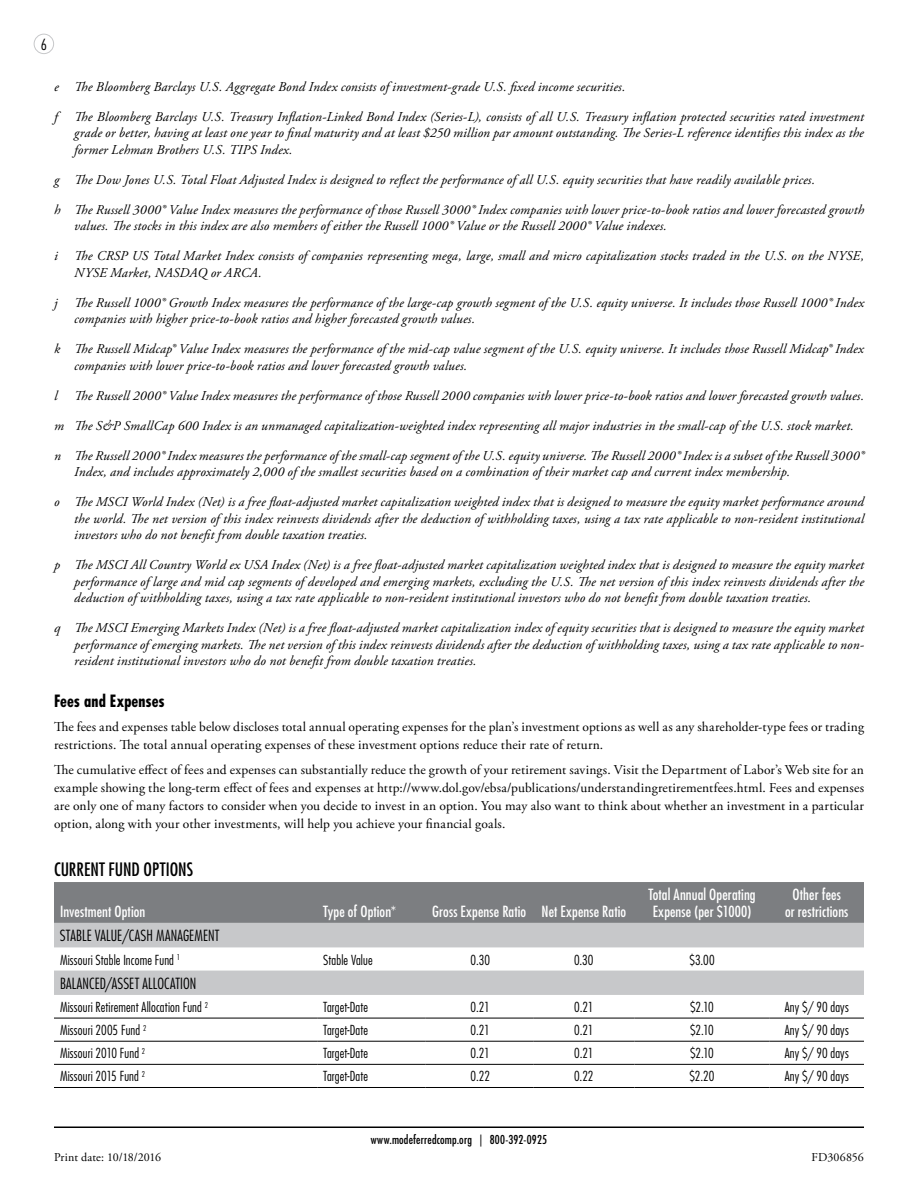
<style>
.page{position:relative;width:918px;height:1188px;background:#fff}
.page>*{position:absolute;margin:0;border:0;box-sizing:border-box;transform-origin:0 0}
.t1{font:condensed 18px "Futura Std";color:#000}
.t2{font:700 condensed 16.5px "Futura Std";color:#000}
.t3{font:condensed 15px/16.5px "Futura Std";letter-spacing:.005em;color:#fff}
.t4{font:300 condensed 15px "Futura Std";letter-spacing:.01em;color:#000}
.t5{font:italic 13.5px/16.5px "Adobe Garamond Pro";letter-spacing:.01em;color:#000}
.t6{font:13.5px/18px "Adobe Garamond Pro";letter-spacing:.01em;color:#000}
.t7{font:300 condensed 13.5px "Futura Std";letter-spacing:.01em;color:#000}
.t8{font:condensed 12px "Futura Std";letter-spacing:.015em;color:#000}
.t9{font:12px "Adobe Garamond Pro";letter-spacing:.01em;color:#000}
</style>
<div class="page">
<div style="left:34px;top:34px;width:20px;height:20px;border:1px solid #c7c8ca;border-radius:50%"></div>
<hr style="left:54px;top:1127px;width:810px;height:1px;background:#000">
<div style="left:54px;top:882px;width:810px;height:41px;background:#7c7e81"></div>
<svg style="left:54px;top:923px;width:810px;height:72px;fill:#c7c8ca"></svg>
<hr style="left:54px;top:1018px;width:263px;height:1px;background:#000">
<hr style="left:317px;top:1018px;width:108px;height:1px;background:#000">
<hr style="left:425px;top:1018px;width:108px;height:1px;background:#000">
<hr style="left:533px;top:1018px;width:101px;height:1px;background:#000">
<hr style="left:634px;top:1018px;width:136px;height:1px;background:#000">
<hr style="left:770px;top:1018px;width:94px;height:1px;background:#000">
<hr style="left:54px;top:1041px;width:263px;height:1px;background:#000">
<hr style="left:317px;top:1041px;width:108px;height:1px;background:#000">
<hr style="left:425px;top:1041px;width:108px;height:1px;background:#000">
<hr style="left:533px;top:1041px;width:101px;height:1px;background:#000">
<hr style="left:634px;top:1041px;width:136px;height:1px;background:#000">
<hr style="left:770px;top:1041px;width:94px;height:1px;background:#000">
<hr style="left:54px;top:1064px;width:263px;height:1px;background:#000">
<hr style="left:317px;top:1064px;width:108px;height:1px;background:#000">
<hr style="left:425px;top:1064px;width:108px;height:1px;background:#000">
<hr style="left:533px;top:1064px;width:101px;height:1px;background:#000">
<hr style="left:634px;top:1064px;width:136px;height:1px;background:#000">
<hr style="left:770px;top:1064px;width:94px;height:1px;background:#000">
<hr style="left:54px;top:1087px;width:263px;height:1px;background:#000">
<hr style="left:317px;top:1087px;width:108px;height:1px;background:#000">
<hr style="left:425px;top:1087px;width:108px;height:1px;background:#000">
<hr style="left:533px;top:1087px;width:101px;height:1px;background:#000">
<hr style="left:634px;top:1087px;width:136px;height:1px;background:#000">
<hr style="left:770px;top:1087px;width:94px;height:1px;background:#000">
<p class="t4" style="left:41px;top:36px;width:8px">6</p>
<p class="t5" style="left:54px;top:79px;width:573px">e The Bloomberg Barclays U.S. Aggregate Bond Index consists of investment-grade U.S. fixed income securities.</p>
<p class="t5" style="left:74px;top:109px;width:791px;text-align:justify;text-indent:-20px">f The Bloomberg Barclays U.S. Treasury Inflation-Linked Bond Index (Series-L), consists of all U.S. Treasury inflation protected securities rated investment grade or better, having at least one year to final maturity and at least $250 million par amount outstanding. The Series-L reference identifies this index as the former Lehman Brothers U.S. TIPS Index.</p>
<p class="t5" style="left:54px;top:172px;width:763px">g The Dow Jones U.S. Total Float Adjusted Index is designed to reflect the performance of all U.S. equity securities that have readily available prices.</p>
<p class="t5" style="left:74px;top:202px;width:791px;text-indent:-20px">h The Russell 3000® Value Index measures the performance of those Russell 3000® Index companies with lower price-to-book ratios and lower forecasted growth values. The stocks in this index are also members of either the Russell 1000® Value or the Russell 2000® Value indexes.</p>
<p class="t5" style="left:74px;top:248px;width:791px;text-indent:-20px">i The CRSP US Total Market Index consists of companies representing mega, large, small and micro capitalization stocks traded in the U.S. on the NYSE,<br>NYSE Market, NASDAQ or ARCA.</p>
<p class="t5" style="left:74px;top:295px;width:791px;text-indent:-20px">j The Russell 1000® Growth Index measures the performance of the large-cap growth segment of the U.S. equity universe. It includes those Russell 1000® Index companies with higher price-to-book ratios and higher forecasted growth values.</p>
<p class="t5" style="left:74px;top:341px;width:791px;text-indent:-20px">k The Russell Midcap® Value Index measures the performance of the mid-cap value segment of the U.S. equity universe. It includes those Russell Midcap® Index companies with lower price-to-book ratios and lower forecasted growth values.</p>
<p class="t5" style="left:54px;top:388px;width:5px">l</p>
<p class="t5" style="left:74px;top:388px;width:791px">The Russell 2000® Value Index measures the performance of those Russell 2000 companies with lower price-to-book ratios and lower forecasted growth values.</p>
<p class="t5" style="left:54px;top:418px;width:802px">m The S&amp;P SmallCap 600 Index is an unmanaged capitalization-weighted index representing all major industries in the small-cap of the U.S. stock market.</p>
<p class="t5" style="left:74px;top:448px;width:791px;text-indent:-20px">n The Russell 2000® Index measures the performance of the small-cap segment of the U.S. equity universe. The Russell 2000® Index is a subset of the Russell 3000®<br>Index, and includes approximately 2,000 of the smallest securities based on a combination of their market cap and current index membership.</p>
<p class="t5" style="left:74px;top:494px;width:791px;text-align:justify;text-indent:-20px">o The MSCI World Index (Net) is a free float-adjusted market capitalization weighted index that is designed to measure the equity market performance around the world. The net version of this index reinvests dividends after the deduction of withholding taxes, using a tax rate applicable to non-resident institutional investors who do not benefit from double taxation treaties.</p>
<p class="t5" style="left:74px;top:557px;width:791px;text-align:justify;text-indent:-20px">p The MSCI All Country World ex USA Index (Net) is a free float-adjusted market capitalization weighted index that is designed to measure the equity market performance of large and mid cap segments of developed and emerging markets, excluding the U.S. The net version of this index reinvests dividends after the deduction of withholding taxes, using a tax rate applicable to non-resident institutional investors who do not benefit from double taxation treaties.</p>
<p class="t5" style="left:74px;top:620px;width:791px;text-align:justify;text-indent:-20px">q The MSCI Emerging Markets Index (Net) is a free float-adjusted market capitalization index of equity securities that is designed to measure the equity market performance of emerging markets. The net version of this index reinvests dividends after the deduction of withholding taxes, using a tax rate applicable to non&shy;resident institutional investors who do not benefit from double taxation treaties.</p>
<p class="t2" style="left:54px;top:690px;width:112px">Fees and Expenses</p>
<p class="t6" style="left:54px;top:718px;width:812px">The fees and expenses table below discloses total annual operating expenses for the plan’s investment options as well as any shareholder-type fees or trading restrictions. The total annual operating expenses of these investment options reduce their rate of return.</p>
<p class="t6" style="left:54px;top:761px;width:812px;text-align:justify">The cumulative effect of fees and expenses can substantially reduce the growth of your retirement savings. Visit the Department of Labor’s Web site for an example showing the long-term effect of fees and expenses at http://www.dol.gov/ebsa/publications/understandingretirementfees.html. Fees and expenses are only one of many factors to consider when you decide to invest in an option. You may also want to think about whether an investment in a particular option, along with your other investments, will help you achieve your financial goals.</p>
<h1 class="t1" style="left:54px;top:859px;width:141px">CURRENT FUND OPTIONS</h1>
<p class="t3" style="left:60px;top:903px;width:87px">Investment Option</p>
<p class="t3" style="left:323px;top:903px;width:75px">Type of Option*</p>
<p class="t3" style="left:432px;top:903px;width:195px">Gross Expense Ratio Net Expense Ratio</p>
<p class="t3" style="left:648px;top:887px;width:109px">Total Annual Operating<br>Expense (per $1000)</p>
<p class="t3" style="left:785px;top:887px;width:65px;text-align:center">Other fees<br>or restrictions</p>
<p class="t4" style="left:60px;top:927px;width:161px">STABLE VALUE/CASH MANAGEMENT</p>
<p class="t7" style="left:60px;top:952px;width:122px">Missouri Stable Income Fund <sup>1</sup></p>
<p class="t7" style="left:323px;top:952px;width:51px">Stable Value</p>
<p class="t7" style="left:471px;top:952px;width:21px">0.30</p>
<p class="t7" style="left:574px;top:952px;width:21px">0.30</p>
<p class="t7" style="left:689px;top:952px;width:27px">$3.00</p>
<p class="t4" style="left:60px;top:975px;width:138px">BALANCED/ASSET ALLOCATION</p>
<p class="t7" style="left:60px;top:999px;width:150px">Missouri Retirement Allocation Fund <sup>2</sup></p>
<p class="t7" style="left:323px;top:999px;width:46px">Target-Date</p>
<p class="t7" style="left:471px;top:999px;width:21px">0.21</p>
<p class="t7" style="left:574px;top:999px;width:21px">0.21</p>
<p class="t7" style="left:690px;top:999px;width:25px">$2.10</p>
<p class="t7" style="left:785px;top:999px;width:66px">Any $/ 90 days</p>
<p class="t7" style="left:60px;top:1022px;width:88px">Missouri 2005 Fund <sup>2</sup></p>
<p class="t7" style="left:323px;top:1022px;width:46px">Target-Date</p>
<p class="t7" style="left:471px;top:1022px;width:21px">0.21</p>
<p class="t7" style="left:574px;top:1022px;width:21px">0.21</p>
<p class="t7" style="left:690px;top:1022px;width:25px">$2.10</p>
<p class="t7" style="left:785px;top:1022px;width:66px">Any $/ 90 days</p>
<p class="t7" style="left:60px;top:1045px;width:87px">Missouri 2010 Fund <sup>2</sup></p>
<p class="t7" style="left:323px;top:1045px;width:46px">Target-Date</p>
<p class="t7" style="left:471px;top:1045px;width:21px">0.21</p>
<p class="t7" style="left:574px;top:1045px;width:21px">0.21</p>
<p class="t7" style="left:690px;top:1045px;width:25px">$2.10</p>
<p class="t7" style="left:785px;top:1045px;width:66px">Any $/ 90 days</p>
<p class="t7" style="left:60px;top:1069px;width:86px">Missouri 2015 Fund <sup>2</sup></p>
<p class="t7" style="left:323px;top:1069px;width:46px">Target-Date</p>
<p class="t7" style="left:471px;top:1069px;width:21px">0.22</p>
<p class="t7" style="left:574px;top:1069px;width:21px">0.22</p>
<p class="t7" style="left:690px;top:1069px;width:26px">$2.20</p>
<p class="t7" style="left:785px;top:1069px;width:66px">Any $/ 90 days</p>
<p class="t8" style="left:371px;top:1132px;width:178px">www.modeferredcomp.org | 800-392-0925</p>
<p class="t9" style="left:54px;top:1150px;width:109px">Print date: 10/18/2016</p>
<p class="t9" style="left:812px;top:1150px;width:54px">FD306856</p>
</div>
